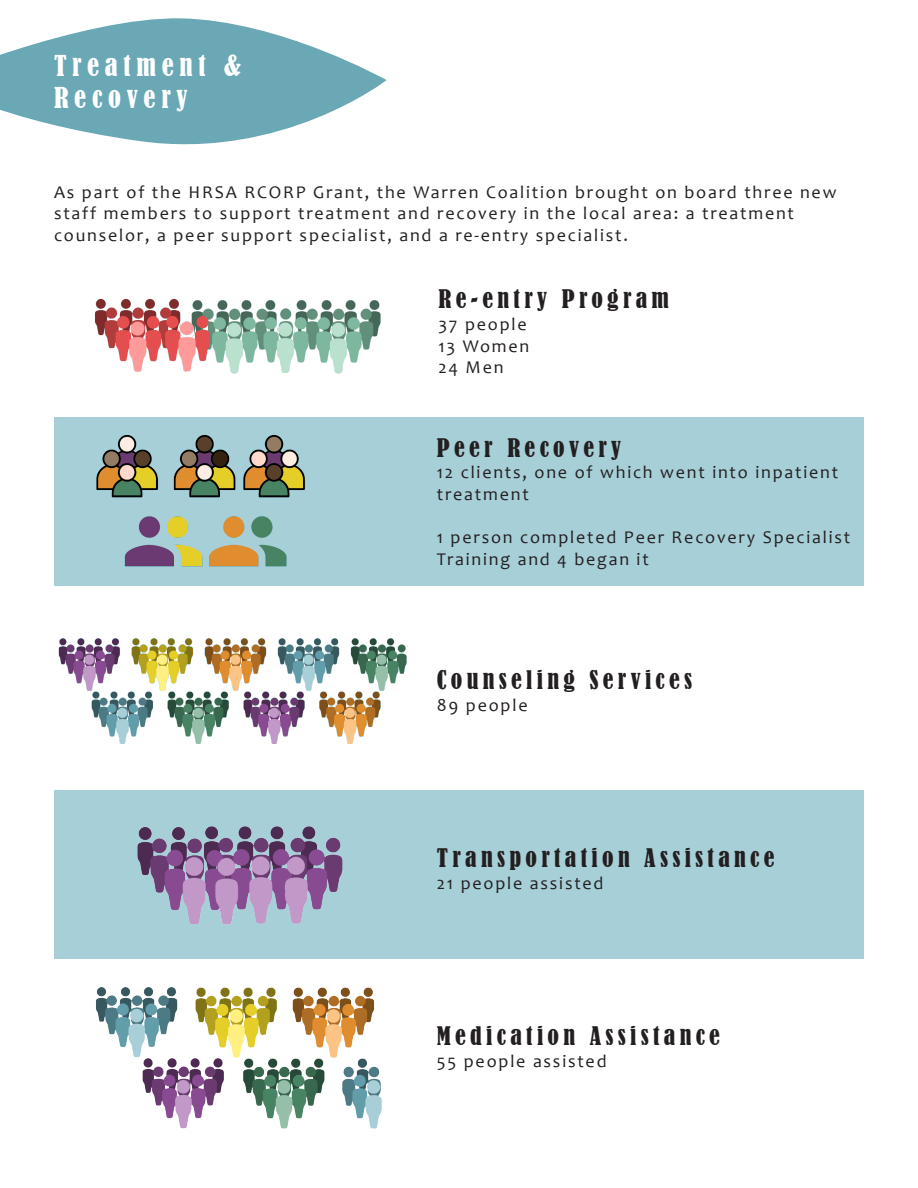
<style>
.page{position:relative;width:918px;height:1188px;background:#fff}
.page>*{position:absolute;margin:0;border:0;box-sizing:border-box;transform-origin:0 0}
.t1{font:condensed 27px/32.4px "Bernard";letter-spacing:.21em;color:#fff}
.t2{font:condensed 24px "Bernard";letter-spacing:.18em;color:#231f20}
.t3{font:18px/21.6px "Candara";letter-spacing:.1em;color:#231f20}
</style>
<div class="page">
<div style="left:54px;top:791px;width:810px;height:168px;background:#a7cfd8"></div>
<div style="left:54px;top:417px;width:810px;height:168px;background:#a7cfd8"></div>
<svg style="left:0;top:18px;width:387px;height:127px;fill:#6aa8b6"></svg>
<img style="left:226px;top:300px;width:155px;height:74px">
<img style="left:58px;top:638px;width:349px;height:106px">
<img style="left:95px;top:298px;width:131px;height:74px">
<img style="left:96px;top:435px;width:209px;height:63px">
<img style="left:124px;top:516px;width:163px;height:51px">
<img style="left:137px;top:826px;width:206px;height:99px">
<img style="left:96px;top:987px;width:286px;height:142px">
<p class="t1" style="left:54px;top:50px;width:189px">Treatment &amp;<br>Recovery</p>
<p class="t3" style="left:54px;top:181px;width:784px">As part of the HRSA RCORP Grant, the Warren Coalition brought on board three new staff members to support treatment and recovery in the local area: a treatment counselor, a peer support specialist, and a re-entry specialist.</p>
<p class="t2" style="left:438px;top:285px;width:232px">Re-entry Program</p>
<p class="t3" style="left:438px;top:313px;width:90px">37 people</p>
<p class="t3" style="left:438px;top:335px;width:92px">13 Women</p>
<p class="t3" style="left:438px;top:356px;width:67px">24 Men</p>
<p class="t2" style="left:437px;top:434px;width:186px">Peer Recovery</p>
<p class="t3" style="left:437px;top:461px;width:403px">12 clients, one of which went into inpatient treatment</p>
<p class="t3" style="left:437px;top:526px;width:415px">1 person completed Peer Recovery Specialist<br>Training and 4 began it</p>
<p class="t2" style="left:437px;top:666px;width:257px">Counseling Services</p>
<p class="t3" style="left:437px;top:694px;width:92px">89 people</p>
<p class="t2" style="left:437px;top:844px;width:339px">Transportation Assistance</p>
<p class="t3" style="left:437px;top:872px;width:168px">21 people assisted</p>
<p class="t2" style="left:437px;top:1022px;width:285px">Medication Assistance</p>
<p class="t3" style="left:437px;top:1050px;width:171px">55 people assisted</p>
</div>
